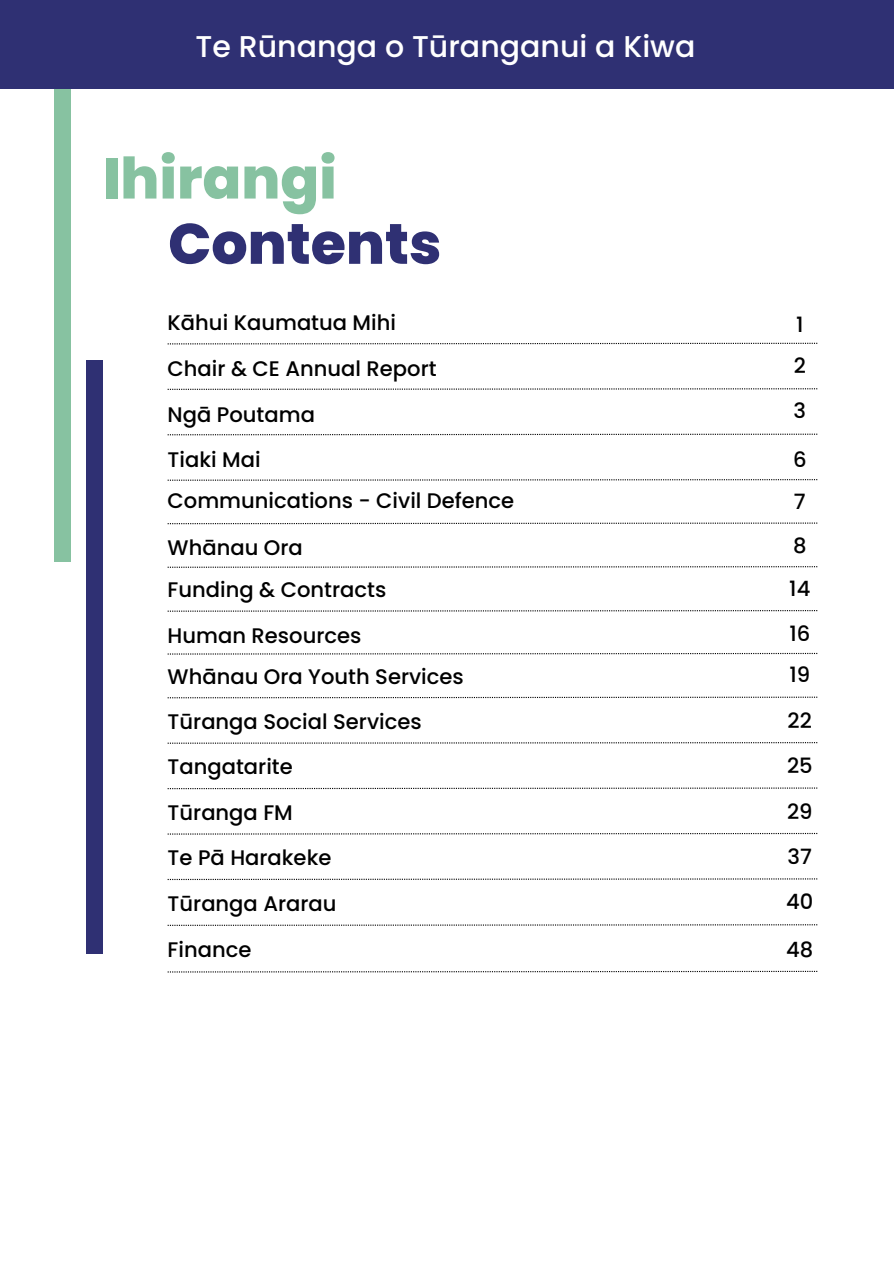
<style>
.page{position:relative;width:894px;height:1264px;background:#fff}
.page>*{position:absolute;margin:0;border:0;box-sizing:border-box;transform-origin:0 0}
.t1{font:800 57px/65.2px "Poppins";color:#87c2a1}
.t2{font:500 30px "Poppins";color:#fff}
.t3{font:500 21.15px "Poppins";color:#000}
.s1{color:#2f3073}
</style>
<div class="page">
<div style="left:86px;top:360px;width:17px;height:593px;background:#2f3073"></div>
<div style="left:54px;top:0;width:16px;height:562px;background:#87c2a1"></div>
<div style="left:0;top:0;width:893px;height:89px;background:#2f3073"></div>
<svg style="left:168px;top:343px;width:649px;height:1px"></svg>
<svg style="left:168px;top:388px;width:649px;height:2px"></svg>
<svg style="left:168px;top:433px;width:649px;height:2px"></svg>
<svg style="left:168px;top:479px;width:649px;height:2px"></svg>
<svg style="left:168px;top:522px;width:649px;height:2px"></svg>
<svg style="left:168px;top:566px;width:649px;height:2px"></svg>
<svg style="left:168px;top:610px;width:649px;height:1px"></svg>
<svg style="left:168px;top:653px;width:649px;height:1px"></svg>
<svg style="left:168px;top:696px;width:649px;height:2px"></svg>
<svg style="left:168px;top:742px;width:649px;height:1px"></svg>
<svg style="left:168px;top:787px;width:649px;height:2px"></svg>
<svg style="left:168px;top:833px;width:649px;height:1px"></svg>
<svg style="left:168px;top:878px;width:649px;height:2px"></svg>
<svg style="left:168px;top:924px;width:649px;height:1px"></svg>
<svg style="left:168px;top:970px;width:649px;height:2px"></svg>
<h1 class="t2" style="left:195px;top:25px;width:501px">Te Rūnanga o Tūranganui a Kiwa</h1>
<h2 class="t1" style="left:168px;top:146px;width:275px;text-indent:-65px">Ihirangi<br><span class="s1">Contents</span></h2>
<p class="t3" style="left:168px;top:308px;width:230px">Kāhui Kaumatua Mihi</p>
<p class="t3" style="left:168px;top:354px;width:270px">Chair &amp; CE Annual Report</p>
<p class="t3" style="left:168px;top:399px;width:149px">Ngā Poutama</p>
<p class="t3" style="left:168px;top:445px;width:94px">Tiaki Mai</p>
<p class="t3" style="left:168px;top:486px;width:348px">Communications - Civil Defence</p>
<p class="t3" style="left:168px;top:533px;width:137px">Whānau Ora</p>
<p class="t3" style="left:168px;top:575px;width:220px">Funding &amp; Contracts</p>
<p class="t3" style="left:168px;top:620px;width:195px">Human Resources</p>
<p class="t3" style="left:168px;top:662px;width:297px">Whānau Ora Youth Services</p>
<p class="t3" style="left:168px;top:706px;width:255px">Tūranga Social Services</p>
<p class="t3" style="left:168px;top:752px;width:127px">Tangatarite</p>
<p class="t3" style="left:168px;top:797px;width:127px">Tūranga FM</p>
<p class="t3" style="left:168px;top:843px;width:165px">Te Pā Harakeke</p>
<p class="t3" style="left:168px;top:888px;width:170px">Tūranga Ararau</p>
<p class="t3" style="left:168px;top:934px;width:85px">Finance</p>
<p class="t3" style="left:795px;top:310px;width:9px">1</p>
<p class="t3" style="left:793px;top:351px;width:14px">2</p>
<p class="t3" style="left:793px;top:396px;width:14px">3</p>
<p class="t3" style="left:792px;top:444px;width:15px">6</p>
<p class="t3" style="left:793px;top:487px;width:13px">7</p>
<p class="t3" style="left:792px;top:530px;width:15px">8</p>
<p class="t3" style="left:789px;top:574px;width:23px">14</p>
<p class="t3" style="left:789px;top:619px;width:22px">16</p>
<p class="t3" style="left:789px;top:659px;width:22px">19</p>
<p class="t3" style="left:787px;top:705px;width:26px">22</p>
<p class="t3" style="left:786px;top:750px;width:27px">25</p>
<p class="t3" style="left:786px;top:796px;width:27px">29</p>
<p class="t3" style="left:787px;top:841px;width:26px">37</p>
<p class="t3" style="left:786px;top:887px;width:29px">40</p>
<p class="t3" style="left:786px;top:934px;width:29px">48</p>
</div>
